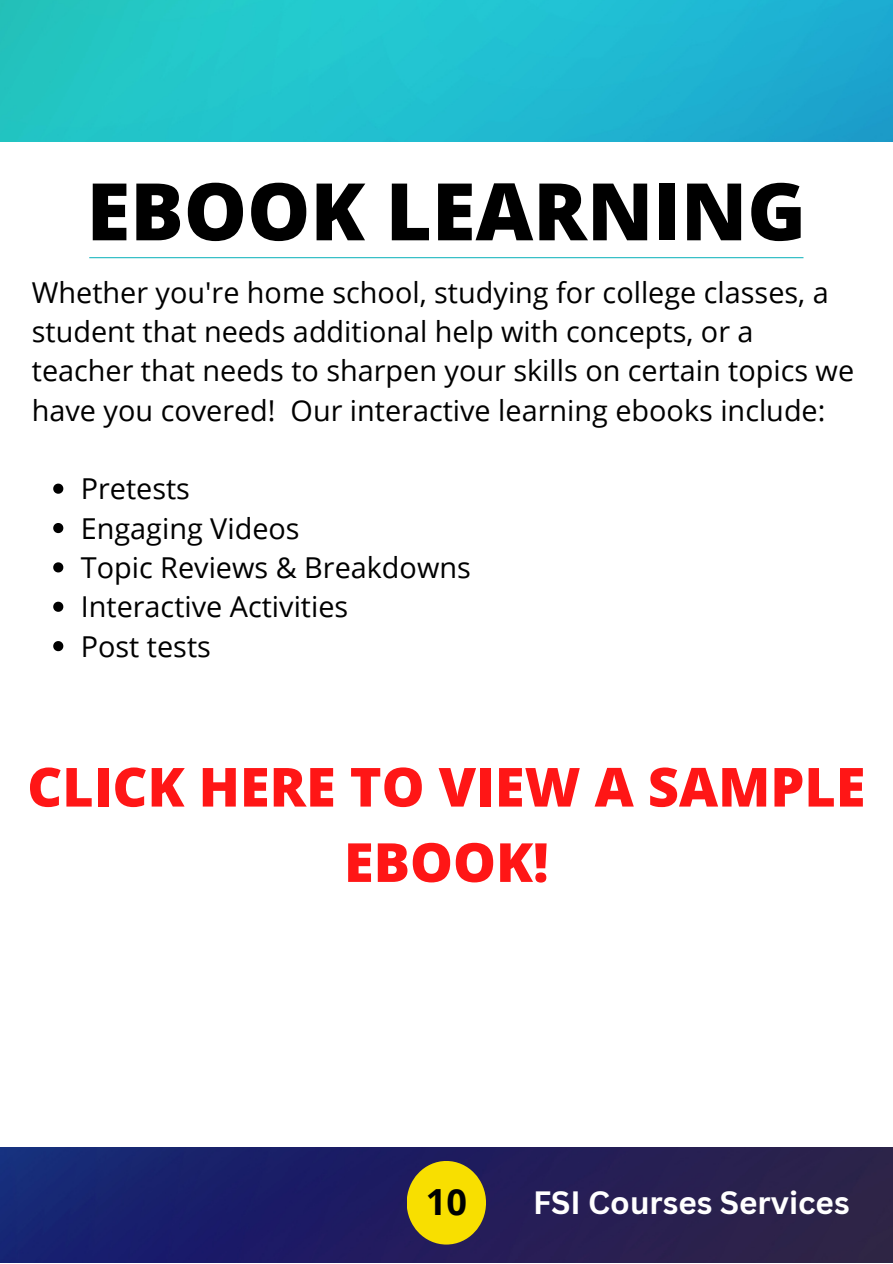
<style>
.page{position:relative;width:893px;height:1264px;background:#fff}
.page>*{position:absolute;margin:0;border:0;box-sizing:border-box;transform-origin:0 0}
.t1{font:800 79.5px "Open Sans";color:#000}
.t2{font:800 54px/75.3px "Open Sans";color:#ff1616;text-align:center}
.t3{font:700 36px "Open Sans";color:#000}
.t4{font:700 31.5px "Canva Sans";color:#fff}
.t5{font:28.8px/39.3px "Open Sans";color:#000}
</style>
<div class="page">
<img style="left:0;top:0;width:892px;height:1262px">
<div style="left:0;top:142px;width:892px;height:1004px;background:#fff"></div>
<hr style="left:89px;top:257px;width:714px;height:1px;background:#22b9c1">
<div style="left:406px;top:1160px;width:79px;height:84px;background:#f8df00;border-radius:50%"></div>
<svg style="left:53px;top:483px;width:10px;height:11px"></svg>
<svg style="left:53px;top:523px;width:10px;height:10px"></svg>
<svg style="left:53px;top:562px;width:10px;height:10px"></svg>
<svg style="left:53px;top:601px;width:10px;height:11px"></svg>
<svg style="left:53px;top:641px;width:10px;height:10px"></svg>
<p class="t1" style="left:87px;top:155px;width:721px">EBOOK LEARNING</p>
<p class="t5" style="left:32px;top:272px;width:823px">Whether you're home school, studying for college classes, a student that needs additional help with concepts, or a teacher that needs to sharpen your skills on certain topics we have you covered! Our interactive learning ebooks include:</p>
<p class="t5" style="left:81px;top:468px;width:111px">Pretests</p>
<p class="t5" style="left:81px;top:508px;width:220px">Engaging Videos</p>
<p class="t5" style="left:81px;top:547px;width:391px">Topic Reviews &amp; Breakdowns</p>
<p class="t5" style="left:81px;top:586px;width:269px">Interactive Activities</p>
<p class="t5" style="left:81px;top:626px;width:132px">Post tests</p>
<p class="t2" style="left:27px;top:748px;width:839px">CLICK HERE TO VIEW A SAMPLE<br>EBOOK!</p>
<p class="t3" style="left:426px;top:1176px;width:43px">10</p>
<p class="t4" style="left:533px;top:1180px;width:318px">FSI Courses Services</p>
</div>
